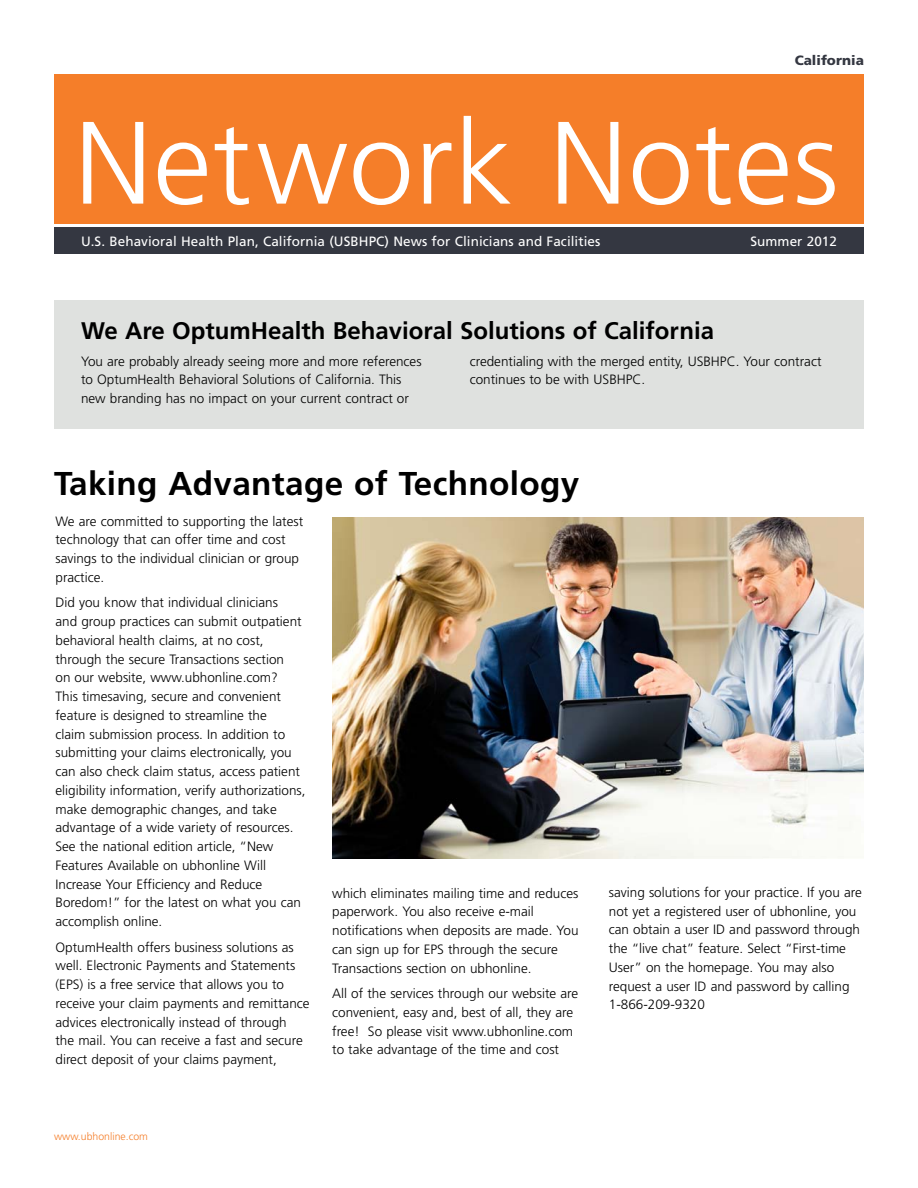
<style>
.page{position:relative;width:918px;height:1188px;background:#fff}
.page>*{position:absolute;margin:0;border:0;box-sizing:border-box;transform-origin:0 0}
.t1{font:300 117px "Frutiger";letter-spacing:.005em;color:#fff}
.t2{font:700 33px "Frutiger";letter-spacing:.01em;color:#000}
.t3{font:700 24px "Frutiger";color:#000}
.t4{font:300 13.5px/18.8px "Frutiger";color:#000}
.t5{font:13.5px "Frutiger";letter-spacing:.005em;color:#fff}
.t6{font:900 13.5px "Frutiger";color:#343741}
.t7{font:300 10.5px "Frutiger";color:#f57e29}
</style>
<div class="page">
<div style="left:54px;top:227px;width:810px;height:27px;background:#343741"></div>
<div style="left:54px;top:74px;width:810px;height:150px;background:#f57e29"></div>
<div style="left:54px;top:300px;width:810px;height:129px;background:#dfe1df"></div>
<img style="left:333px;top:518px;width:531px;height:340px">
<p class="t6" style="left:795px;top:52px;width:71px">California</p>
<h1 class="t1" style="left:74px;top:97px;width:766px">Network Notes</h1>
<p class="t5" style="left:81px;top:233px;width:521px">U.S. Behavioral Health Plan, California (USBHPC) News for Clinicians and Facilities</p>
<p class="t5" style="left:750px;top:233px;width:88px">Summer 2012</p>
<h3 class="t3" style="left:81px;top:317px;width:635px">We Are OptumHealth Behavioral Solutions of California</h3>
<p class="t4" style="left:81px;top:352px;width:342px">You are probably already seeing more and more references to OptumHealth Behavioral Solutions of California. This new branding has no impact on your current contract or</p>
<p class="t4" style="left:470px;top:352px;width:353px">credentialing with the merged entity, USBHPC. Your contract continues to be with USBHPC.</p>
<h2 class="t2" style="left:54px;top:464px;width:527px">Taking Advantage of Technology</h2>
<p class="t4" style="left:55px;top:512px;width:249px">We are committed to supporting the latest technology that can offer time and cost savings to the individual clinician or group practice.</p>
<p class="t4" style="left:55px;top:594px;width:252px">Did you know that individual clinicians<br>and group practices can submit outpatient behavioral health claims, at no cost, through the secure Transactions section<br>on our website, www.ubhonline.com?<br>This timesaving, secure and convenient feature is designed to streamline the<br>claim submission process. In addition to submitting your claims electronically, you can also check claim status, access patient eligibility information, verify authorizations, make demographic changes, and take advantage of a wide variety of resources.<br>See the national edition article, “New Features Available on ubhonline Will Increase Your Efficiency and Reduce Boredom!” for the latest on what you can accomplish online.</p>
<p class="t4" style="left:55px;top:938px;width:256px">OptumHealth offers business solutions as well. Electronic Payments and Statements (EPS) is a free service that allows you to receive your claim payments and remittance advices electronically instead of through<br>the mail. You can receive a fast and secure direct deposit of your claims payment,</p>
<p class="t4" style="left:332px;top:884px;width:248px">which eliminates mailing time and reduces paperwork. You also receive e-mail notifications when deposits are made. You can sign up for EPS through the secure Transactions section on ubhonline.</p>
<p class="t4" style="left:332px;top:984px;width:247px">All of the services through our website are convenient, easy and, best of all, they are free! So please visit www.ubhonline.com to take advantage of the time and cost</p>
<p class="t7" style="left:54px;top:1131px;width:95px">www.ubhonline.com</p>
<p class="t4" style="left:609px;top:883px;width:254px">saving solutions for your practice. If you are not yet a registered user of ubhonline, you can obtain a user ID and password through the “live chat” feature. Select “First-time User” on the homepage. You may also request a user ID and password by calling 1-866-209-9320</p>
</div>
